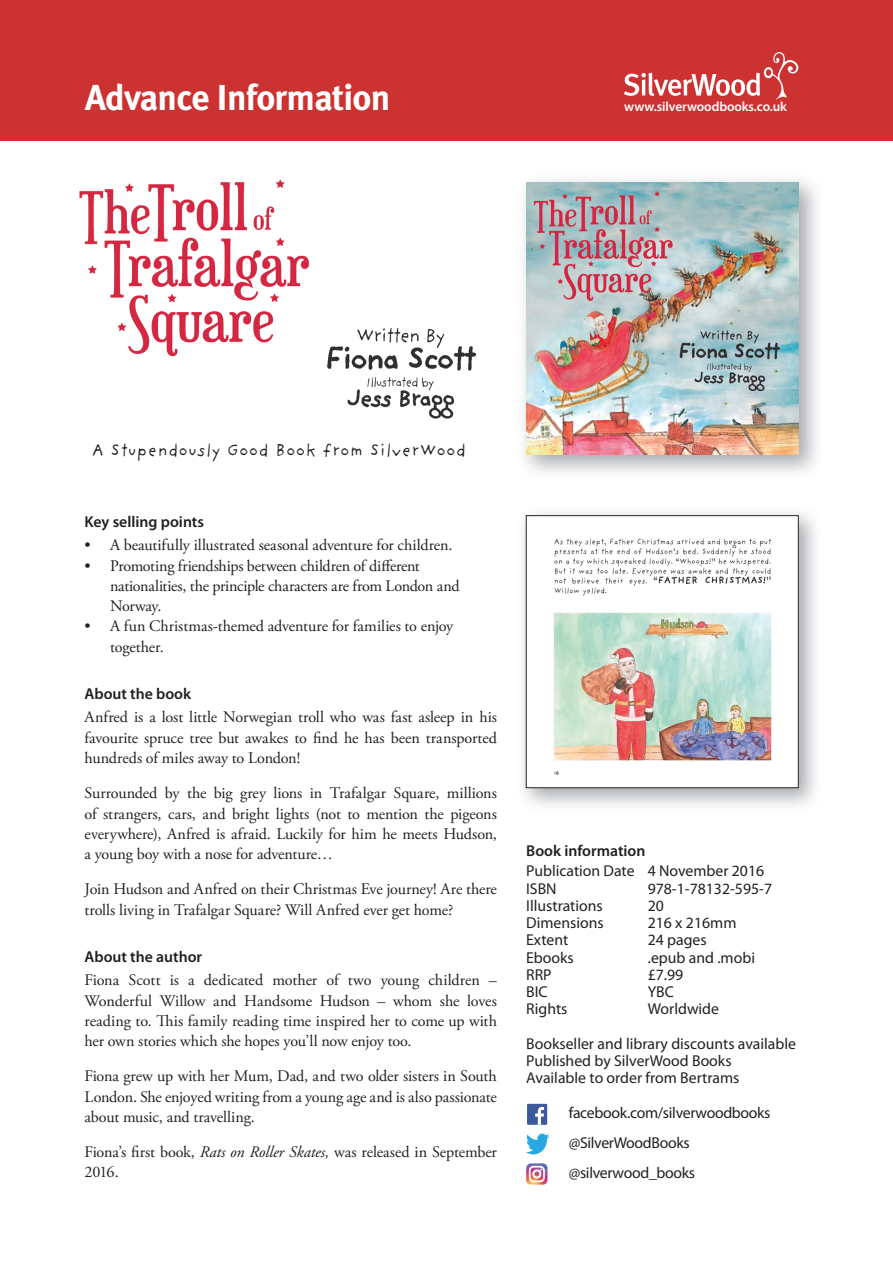
<style>
.page{position:relative;width:893px;height:1263px;background:#fff}
.page>*{position:absolute;margin:0;border:0;box-sizing:border-box;transform-origin:0 0}
.t1{font:700 36px "Meta Plus";letter-spacing:-.02em;color:#fff}
.t2{font:18px "Providence Sans";color:#231f20}
.t3{font:16.2px/20.2px "Adobe Garamond Pro";letter-spacing:-.005em;color:#231f20}
.t4{font:15.75px/17.2px "Myriad Pro";color:#231f20}
.t5{font:15.75px/30px "Myriad Pro";letter-spacing:-.02em;color:#231f20}
.t6{font:600 15.75px "Myriad Pro";color:#231f20}
.t7{font:600 13.35px "Myriad Pro";letter-spacing:-.01em;color:#fff}
.s1{font-style:italic}
</style>
<div class="page">
<div style="left:527px;top:1104px;width:20px;height:21px;background:#3c5a99"></div>
<svg style="left:535px;top:1107px;width:9px;height:18px"></svg>
<svg style="left:526px;top:1133px;width:23px;height:21px"></svg>
<svg style="left:526px;top:1163px;width:21px;height:21px"></svg>
<div style="left:0;top:0;width:893px;height:140px;background:#cd3232"></div>
<img style="left:524px;top:180px;width:293px;height:293px">
<img style="left:526px;top:183px;width:272px;height:272px">
<img style="left:523px;top:512px;width:293px;height:294px">
<img style="left:528px;top:517px;width:268px;height:269px">
<div style="left:526px;top:515px;width:272px;height:273px;border:1px solid #231f20"></div>
<svg style="left:624px;top:52px;width:174px;height:48px"></svg>
<img style="left:79px;top:179px;width:231px;height:178px">
<img style="left:327px;top:328px;width:148px;height:91px">
<h1 class="t1" style="left:85px;top:76px;width:307px">Advance Information</h1>
<p class="t7" style="left:624px;top:98px;width:164px">www.silverwoodbooks.co.uk</p>
<p class="t2" style="left:91px;top:440px;width:376px">A Stupendously Good Book from SilverWood</p>
<p class="t6" style="left:85px;top:512px;width:121px">Key selling points</p>
<p class="t3" style="left:85px;top:536px;width:369px">• A beautifully illustrated seasonal adventure for children.</p>
<p class="t3" style="left:110px;top:556px;width:351px;text-indent:-26px">• Promoting friendships between children of different nationalities, the principle characters are from London and<br>Norway.</p>
<p class="t3" style="left:110px;top:617px;width:345px;text-indent:-26px">• A fun Christmas-themed adventure for families to enjoy together.</p>
<p class="t6" style="left:85px;top:684px;width:108px">About the book</p>
<p class="t3" style="left:85px;top:708px;width:414px;text-align:justify">Anfred is a lost little Norwegian troll who was fast asleep in his favourite spruce tree but awakes to find he has been transported hundreds of miles away to London!</p>
<p class="t3" style="left:85px;top:783px;width:414px;text-align:justify">Surrounded by the big grey lions in Trafalgar Square, millions of strangers, cars, and bright lights (not to mention the pigeons everywhere), Anfred is afraid. Luckily for him he meets Hudson, a young boy with a nose for adventure…</p>
<p class="t3" style="left:85px;top:879px;width:414px">Join Hudson and Anfred on their Christmas Eve journey! Are there trolls living in Trafalgar Square? Will Anfred ever get home?</p>
<p class="t6" style="left:85px;top:947px;width:119px">About the author</p>
<p class="t3" style="left:85px;top:970px;width:414px;text-align:justify">Fiona Scott is a dedicated mother of two young children – Wonderful Willow and Handsome Hudson – whom she loves reading to.</p>
<p class="t3" style="left:85px;top:1011px;width:414px;text-indent:89px">is family reading time inspired her to come up with her own stories which she hopes you’ll now enjoy too.</p>
<p class="t3" style="left:85px;top:1066px;width:414px;text-align:justify">Fiona grew up with her Mum, Dad, and two older sisters in South London. She enjoyed writing from a young age and is also passionate about music, and travelling.</p>
<p class="t3" style="left:85px;top:1142px;width:414px">Fiona’s first book, <span class="s1">Rats on Roller Skates,</span> was released in September<br>2016.</p>
<p class="t6" style="left:526px;top:841px;width:121px">Book information</p>
<p class="t4" style="left:526px;top:862px;width:239px">Publication Date 4 November 2016<br>ISBN</p>
<p class="t4" style="left:648px;top:879px;width:126px">978-1-78132-595-7</p>
<p class="t4" style="left:526px;top:897px;width:78px">Illustrations</p>
<p class="t4" style="left:648px;top:897px;width:18px">20</p>
<p class="t4" style="left:526px;top:914px;width:79px">Dimensions</p>
<p class="t4" style="left:648px;top:914px;width:90px">216 x 216mm</p>
<p class="t4" style="left:526px;top:931px;width:44px">Extent</p>
<p class="t4" style="left:648px;top:931px;width:60px">24 pages</p>
<p class="t4" style="left:526px;top:948px;width:49px">Ebooks</p>
<p class="t4" style="left:648px;top:948px;width:109px">.epub and .mobi</p>
<p class="t4" style="left:526px;top:966px;width:27px">RRP</p>
<p class="t4" style="left:648px;top:966px;width:37px">£7.99</p>
<p class="t4" style="left:526px;top:983px;width:23px">BIC</p>
<p class="t4" style="left:648px;top:983px;width:28px">YBC</p>
<p class="t4" style="left:526px;top:1000px;width:43px">Rights</p>
<p class="t4" style="left:526px;top:991px;width:271px;line-height:34.5px;text-indent:121px">Worldwide<br>Bookseller and library discounts available</p>
<p class="t4" style="left:526px;top:1052px;width:215px">Published by SilverWood Books<br>Available to order from Bertrams</p>
<p class="t5" style="left:569px;top:1097px;width:203px">facebook.com/silverwoodbooks @SilverWoodBooks @silverwood_books</p>
</div>
